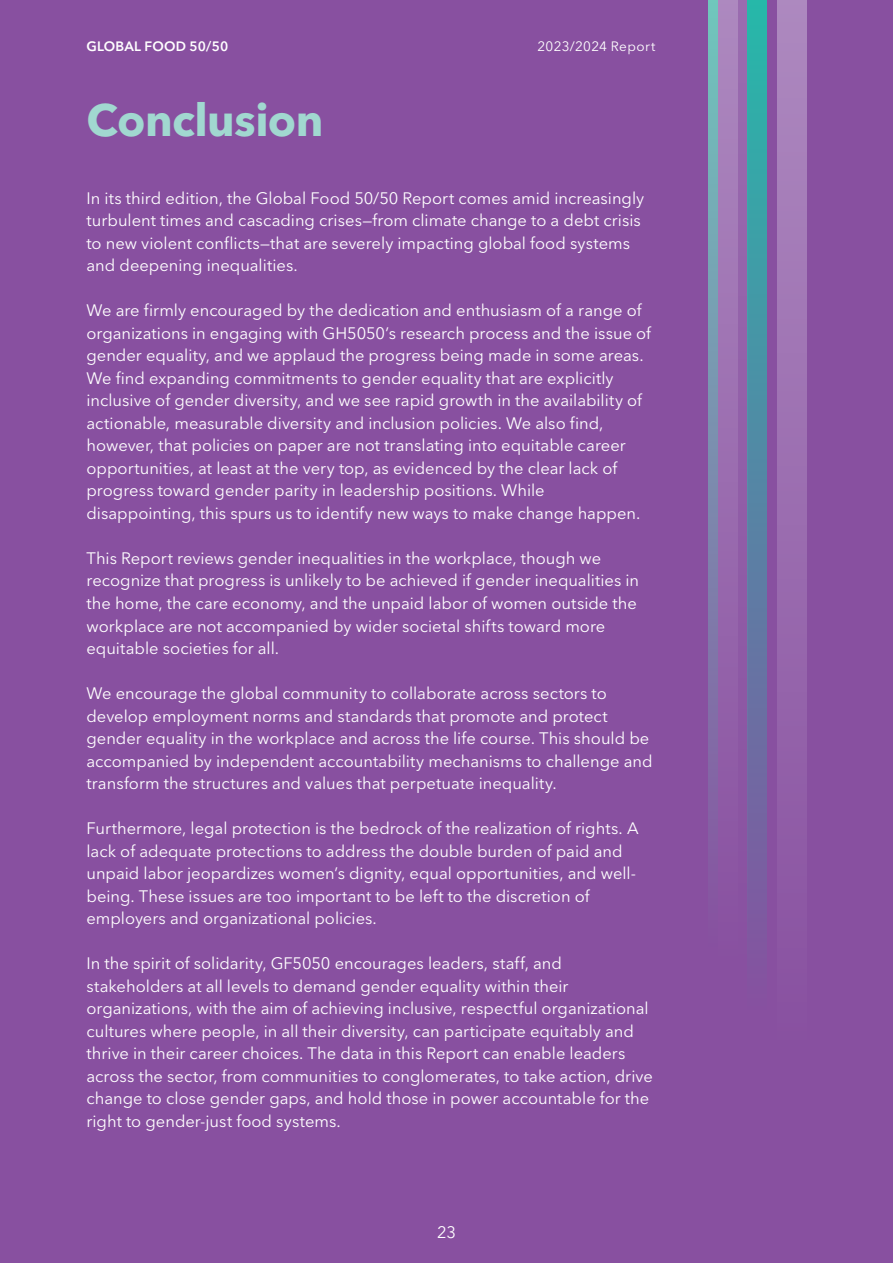
<style>
.page{position:relative;width:893px;height:1263px;background:#8850a0}
.page>*{position:absolute;margin:0;border:0;box-sizing:border-box;transform-origin:0 0}
.head-1-color{font:700 45px "Avenir Next LT Pro";letter-spacing:-.01em;color:#a1d8d0}
.body{font:16.5px/22.5px "Avenir Next LT Pro";color:#fff}
.body-2{font:600 13.5px "Avenir Next LT Pro";letter-spacing:.015em;color:#fff}
.body-3{font:13.5px "Avenir Next LT Pro";letter-spacing:.02em;color:#fff}
</style>
<div class="page">
<div style="left:777px;top:0;width:29px;height:1052px;background:linear-gradient(to bottom,#ad89bf,#8850a0)"></div>
<svg style="left:738px;top:0;width:10px;height:922px;fill:#915fa8"></svg>
<div style="left:748px;top:0;width:19px;height:1009px;background:linear-gradient(to bottom,#26b8a9,#8750a0)"></div>
<div style="left:718px;top:0;width:20px;height:967px;background:linear-gradient(to bottom,#ad89bf,#8850a0)"></div>
<svg style="left:708px;top:0;width:10px;height:864px;background:#7a90af"></svg>
<p class="body-2" style="left:86px;top:38px;width:143px">GLOBAL FOOD 50/50</p>
<p class="body-3" style="left:538px;top:38px;width:119px">2023/2024 Report</p>
<p class="head-1-color" style="left:86px;top:93px;width:239px">Conclusion</p>
<p class="body" style="left:86px;top:187px;width:559px">In its third edition, the Global Food 50/50 Report comes amid increasingly turbulent times and cascading crises—from climate change to a debt crisis to new violent conflicts—that are severely impacting global food systems and deepening inequalities.</p>
<p class="body" style="left:86px;top:299px;width:566px">We are firmly encouraged by the dedication and enthusiasm of a range of organizations in engaging with GH5050’s research process and the issue of gender equality, and we applaud the progress being made in some areas.<br>We find expanding commitments to gender equality that are explicitly inclusive of gender diversity, and we see rapid growth in the availability of actionable, measurable diversity and inclusion policies. We also find, however, that policies on paper are not translating into equitable career opportunities, at least at the very top, as evidenced by the clear lack of progress toward gender parity in leadership positions. While disappointing, this spurs us to identify new ways to make change happen.</p>
<p class="body" style="left:86px;top:547px;width:554px">This Report reviews gender inequalities in the workplace, though we recognize that progress is unlikely to be achieved if gender inequalities in the home, the care economy, and the unpaid labor of women outside the workplace are not accompanied by wider societal shifts toward more equitable societies for all.</p>
<p class="body" style="left:86px;top:682px;width:568px">We encourage the global community to collaborate across sectors to develop employment norms and standards that promote and protect gender equality in the workplace and across the life course. This should be accompanied by independent accountability mechanisms to challenge and transform the structures and values that perpetuate inequality.</p>
<p class="body" style="left:86px;top:817px;width:554px">Furthermore, legal protection is the bedrock of the realization of rights. A lack of adequate protections to address the double burden of paid and unpaid labor jeopardizes women’s dignity, equal opportunities, and well&shy;being. These issues are too important to be left to the discretion of employers and organizational policies.</p>
<p class="body" style="left:86px;top:952px;width:568px">In the spirit of solidarity, GF5050 encourages leaders, staff, and stakeholders at all levels to demand gender equality within their organizations, with the aim of achieving inclusive, respectful organizational cultures where people, in all their diversity, can participate equitably and thrive in their career choices. The data in this Report can enable leaders across the sector, from communities to conglomerates, to take action, drive change to close gender gaps, and hold those in power accountable for the right to gender-just food systems.</p>
<p class="body" style="left:437px;top:1221px;width:20px">23</p>
</div>
